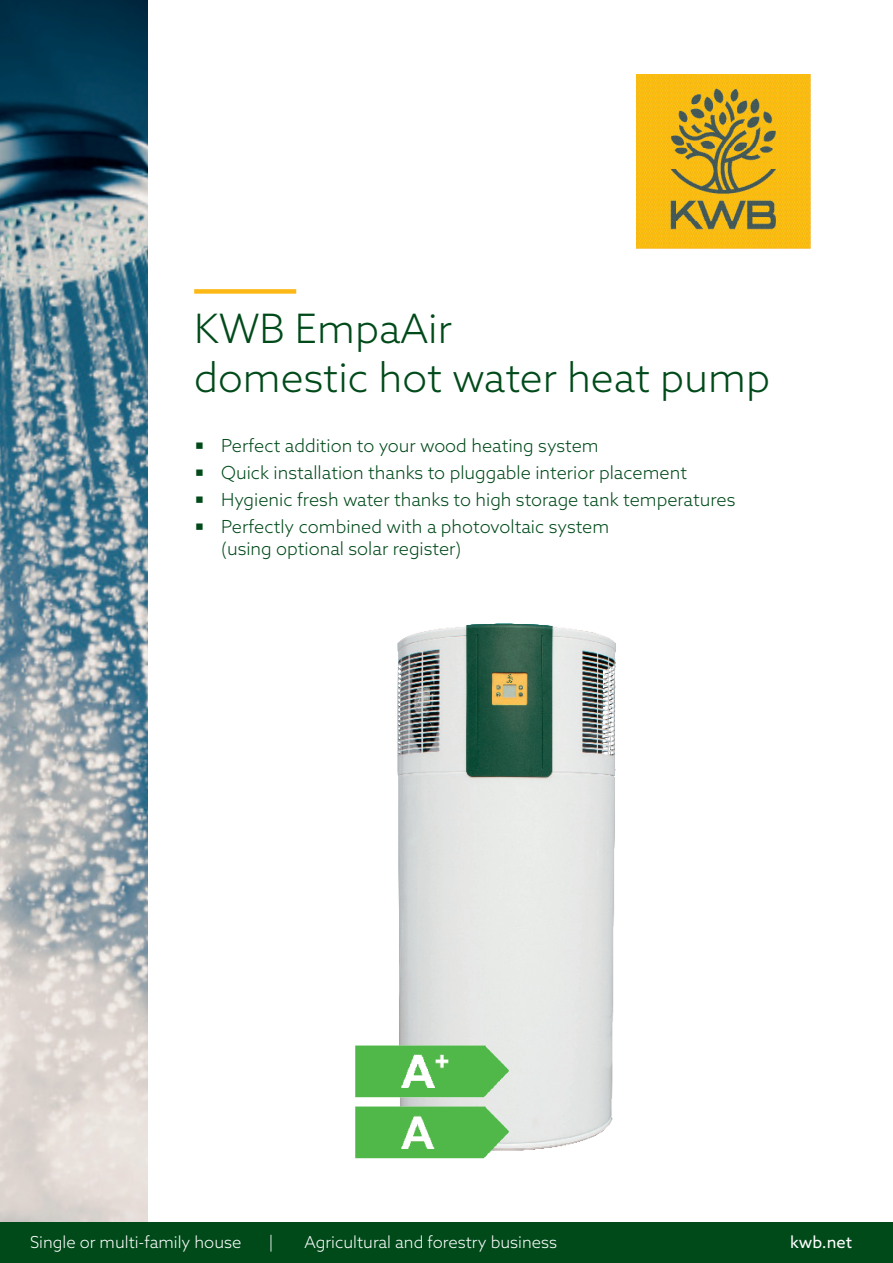
<style>
.page{position:relative;width:893px;height:1263px;background:#fff}
.page>*{position:absolute;margin:0;border:0;box-sizing:border-box;transform-origin:0 0}
.t1{font:300 40.5px/48.6px "Azo Sans";color:#004a1a}
.t2{font:300 18px/27px "Azo Sans";color:#004a1a}
.t3{font:300 16.5px "Azo Sans";color:#fff}
.t4{font:16.5px "Azo Sans";color:#fff}
</style>
<div class="page">
<img style="left:0;top:0;width:147px;height:1222px">
<div style="left:194px;top:289px;width:102px;height:5px;background:#fcb814"></div>
<img style="left:397px;top:623px;width:219px;height:528px">
<img style="left:355px;top:1039px;width:154px;height:61px">
<img style="left:355px;top:1100px;width:154px;height:59px">
<div style="left:0;top:1222px;width:893px;height:41px;background:#004a1a"></div>
<img style="left:636px;top:75px;width:174px;height:174px">
<h1 class="t1" style="left:194px;top:304px;width:577px">KWB EmpaAir<br>domestic hot water heat pump</h1>
<p class="t2" style="left:221px;top:432px;width:516px">Perfect addition to your wood heating system<br>Quick installation thanks to pluggable interior placement Hygienic fresh water thanks to high storage tank temperatures Perfectly combined with a photovoltaic system</p>
<p class="t2" style="left:221px;top:535px;width:242px">(using optional solar register)</p>
<p class="t3" style="left:30px;top:1232px;width:213px">Single or multi-family house</p>
<p class="t3" style="left:269px;top:1232px;width:7px">|</p>
<p class="t3" style="left:305px;top:1232px;width:254px">Agricultural and forestry business</p>
<p class="t4" style="left:790px;top:1232px;width:64px">kwb.net</p>
</div>
